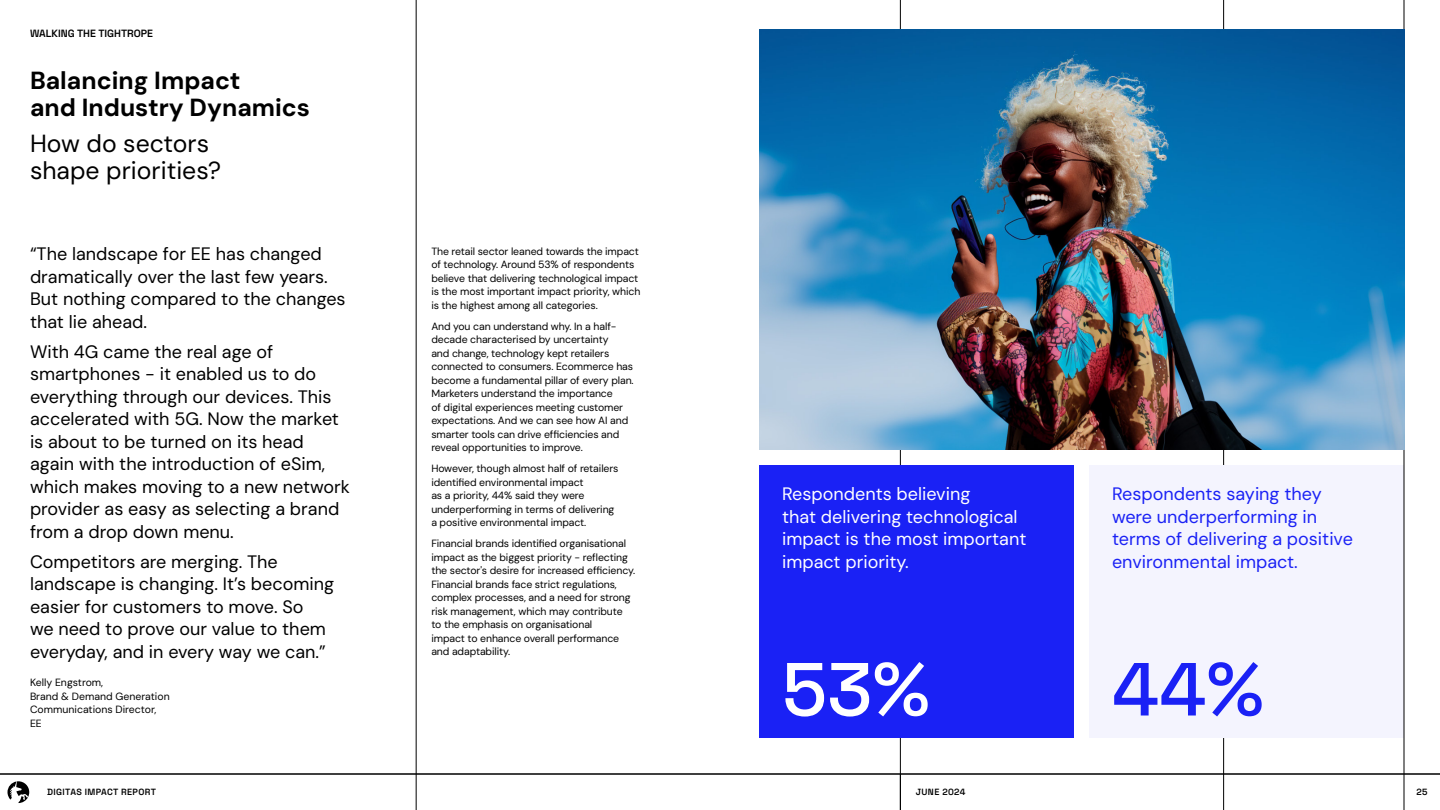
<style>
.page{position:relative;width:1440px;height:810px;background:#fff}
.page>*{position:absolute;margin:0;border:0;box-sizing:border-box;transform-origin:0 0}
.Numbers{font:500 75px "Space Grotesk";color:#fff}
.Numbers-2{font:500 75px "Space Grotesk";color:#1a21f5}
.t1{font:700 24.75px/27.8px "DM Sans";color:#000}
.t2{font:24.75px/27.8px "DM Sans";color:#000}
.t3{font:18px/22.5px "DM Sans";color:#000}
.t4{font:18px/22.5px "DM Sans";color:#1a21f5}
.t5{font:18px/22.5px "DM Sans";color:#fff}
.Bodycopy{font:10.5px/13.5px "DM Sans";letter-spacing:-.01em;color:#000}
.Names{font:10.5px/13.5px "DM Sans";color:#000}
.Subheader{font:600 10.5px "Space Grotesk";color:#000}
.t6{font:600 9px "Space Grotesk";letter-spacing:.04em;color:#000}
</style>
<div class="page">
<hr style="left:1223px;top:0;width:1px;height:810px;background:#000">
<hr style="left:900px;top:0;width:1px;height:810px;background:#000">
<div style="left:760px;top:465px;width:314px;height:273px;background:#1a21f5"></div>
<div style="left:1090px;top:465px;width:314px;height:273px;background:#f4f4fe"></div>
<hr style="left:1404px;top:0;width:1px;height:810px;background:#000">
<hr style="left:0;top:774px;width:1440px;height:1px;background:#000">
<svg style="left:8px;top:781px;width:21px;height:22px"></svg>
<hr style="left:416px;top:0;width:1px;height:810px;background:#000">
<img style="left:760px;top:30px;width:644px;height:420px">
<p class="Subheader" style="left:30px;top:26px;width:125px">WALKING THE TIGHTROPE</p>
<p class="t1" style="left:30px;top:66px;width:282px">Balancing Impact<br>and Industry Dynamics</p>
<p class="t2" style="left:30px;top:129px;width:193px">How do sectors shape priorities?</p>
<p class="t3" style="left:30px;top:242px;width:317px">“The landscape for EE has changed dramatically over the last few years.<br>But nothing compared to the changes that lie ahead.</p>
<p class="t3" style="left:30px;top:340px;width:322px">With 4G came the real age of smartphones - it enabled us to do everything through our devices. This accelerated with 5G. Now the market is about to be turned on its head again with the introduction of eSim, which makes moving to a new network provider as easy as selecting a brand from a drop down menu.</p>
<p class="t3" style="left:30px;top:550px;width:306px">Competitors are merging. The landscape is changing. It’s becoming easier for customers to move. So<br>we need to prove our value to them everyday, and in every way we can.”</p>
<p class="Names" style="left:30px;top:676px;width:141px">Kelly Engstrom,<br>Brand &amp; Demand Generation<br>Communications Director,<br>EE</p>
<p class="Bodycopy" style="left:431px;top:244px;width:211px">The retail sector leaned towards the impact of technology. Around 53% of respondents believe that delivering technological impact is the most important impact priority, which is the highest among all categories.</p>
<p class="Bodycopy" style="left:431px;top:319px;width:204px">And you can understand why. In a half&shy;decade characterised by uncertainty<br>and change, technology kept retailers connected to consumers. Ecommerce has become a fundamental pillar of every plan.<br>Marketers understand the importance<br>of digital experiences meeting customer expectations. And we can see how AI and smarter tools can drive efficiencies and reveal opportunities to improve.</p>
<p class="Bodycopy" style="left:431px;top:462px;width:189px">However, though almost half of retailers identified environmental impact<br>as a priority, 44% said they were underperforming in terms of delivering a positive environmental impact.</p>
<p class="Bodycopy" style="left:431px;top:537px;width:206px">Financial brands identified organisational impact as the biggest priority - reflecting the sector's desire for increased efficiency.<br>Financial brands face strict regulations, complex processes, and a need for strong risk management, which may contribute to the emphasis on organisational<br>impact to enhance overall performance and adaptability.</p>
<p class="t5" style="left:782px;top:482px;width:246px">Respondents believing<br>that delivering technological impact is the most important impact priority.</p>
<p class="t4" style="left:1112px;top:482px;width:242px">Respondents saying they were underperforming in terms of delivering a positive environmental impact.</p>
<p class="Numbers" style="left:782px;top:632px;width:149px">53%</p>
<p class="Numbers-2" style="left:1112px;top:632px;width:153px">44%</p>
<p class="t6" style="left:47px;top:785px;width:110px">DIGITAS IMPACT REPORT</p>
<p class="t6" style="left:916px;top:785px;width:51px">JUNE 2024</p>
<p class="t6" style="left:1416px;top:785px;width:13px">25</p>
</div>
